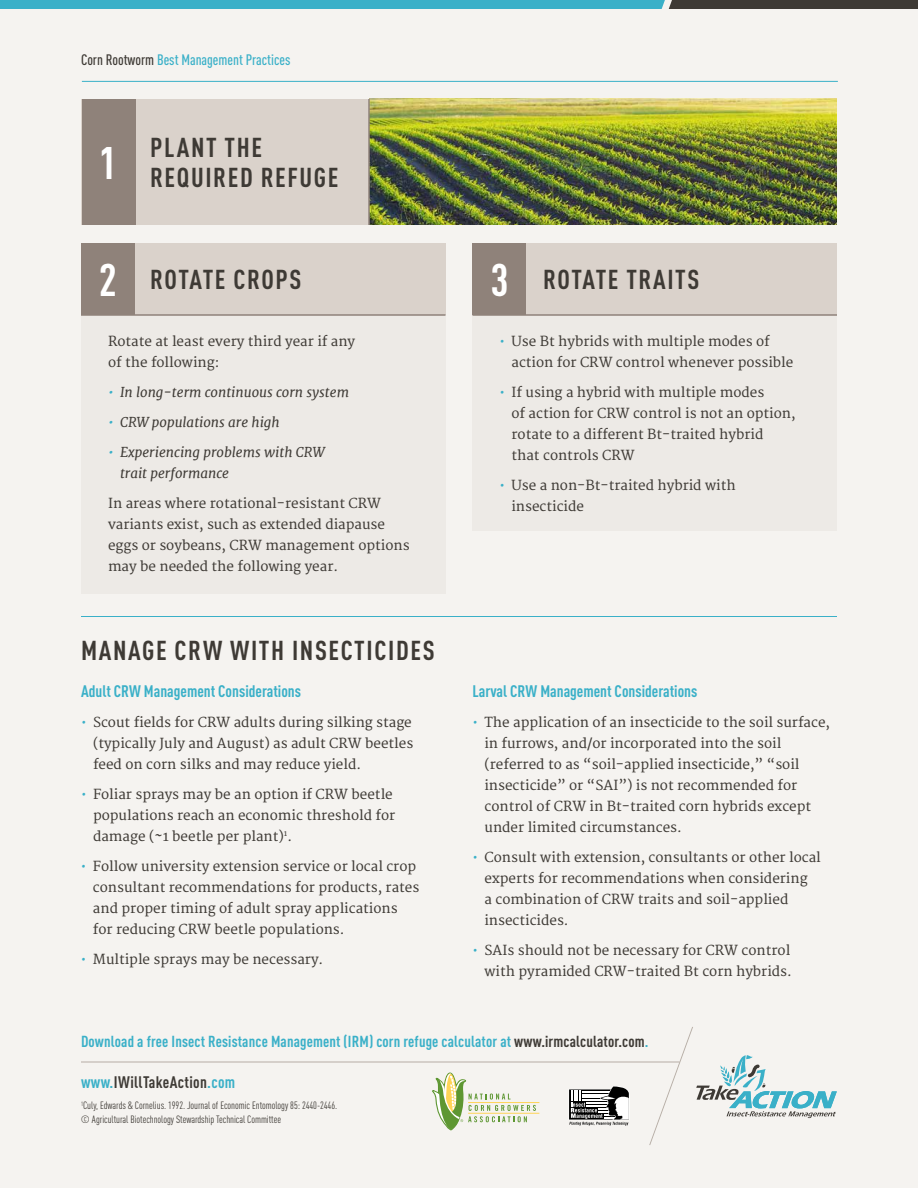
<style>
.page{position:relative;width:918px;height:1188px;background:#f5f3f0}
.page>*{position:absolute;margin:0;border:0;box-sizing:border-box;transform-origin:0 0}
.t1{font:700 condensed 45px "DINOT";color:#fff}
.t2{font:700 condensed 27px/30px "DINOT";letter-spacing:.06em;color:#3e3a35}
.t3{font:700 condensed 16.5px "DINOT";color:#3ab0c8}
.t4{font:700 condensed 16.5px "DINOT";letter-spacing:.02em;color:#3e3a35}
.t5{font:700 condensed 15.75px "DINOT";letter-spacing:.01em;color:#3ab0c8}
.t6{font:500 condensed 15px "DINOT";color:#3ab0c8}
.t7{font:13.5px/21px "Merriweather";color:#3e3a35}
.t8{font:italic 13.5px/21px "Merriweather";color:#3e3a35}
.t9{font:condensed 10.5px/13.5px "DINOT";letter-spacing:-.005em;color:#3e3a35}
.s1{color:#3e3a35}
.s2{color:#3ab0c8}
</style>
<div class="page">
<svg style="left:0;top:0;width:918px;height:9px"></svg>
<div style="left:81px;top:243px;width:365px;height:351px;background:#edeae6"></div>
<div style="left:472px;top:243px;width:365px;height:288px;background:#edeae6"></div>
<img style="left:370px;top:99px;width:467px;height:126px">
<div style="left:81px;top:99px;width:288px;height:126px;background:#dad2cb"></div>
<div style="left:81px;top:243px;width:365px;height:72px;background:#dad2cb"></div>
<div style="left:472px;top:243px;width:365px;height:72px;background:#dad2cb"></div>
<div style="left:82px;top:99px;width:54px;height:126px;background:#8f827a"></div>
<div style="left:81px;top:243px;width:54px;height:72px;background:#8f827a"></div>
<div style="left:472px;top:243px;width:54px;height:72px;background:#8f827a"></div>
<hr style="left:82px;top:81px;width:756px;height:1px;background:#3ab0c8">
<hr style="left:81px;top:616px;width:756px;height:1px;background:#3ab0c8">
<hr style="left:81px;top:1062px;width:599px;height:1px;background:#b6ada5">
<hr style="left:81px;top:314px;width:365px;height:2px;background:#8f827a">
<hr style="left:472px;top:314px;width:365px;height:2px;background:#8f827a">
<hr style="left:368px;top:99px;width:2px;height:126px;background:#8f827a">
<svg style="left:649px;top:1027px;width:188px;height:118px"></svg>
<svg style="left:569px;top:1086px;width:60px;height:40px"></svg>
<hr style="left:468px;top:1102px;width:71px;height:1px;background:#ffd457">
<hr style="left:468px;top:1113px;width:71px;height:1px;background:#ffd457">
<svg style="left:432px;top:1072px;width:104px;height:59px"></svg>
<p class="t6" style="left:81px;top:51px;width:211px"><span class="s1">Corn Rootworm</span> Best Management Practices</p>
<h1 class="t1" style="left:99px;top:136px;width:20px">1</h1>
<h2 class="t2" style="left:150px;top:132px;width:190px">PLANT THE<br>REQUIRED REFUGE</h2>
<h1 class="t1" style="left:99px;top:253px;width:20px">2</h1>
<h1 class="t1" style="left:490px;top:253px;width:20px">3</h1>
<h2 class="t2" style="left:150px;top:264px;width:153px">ROTATE CROPS</h2>
<h2 class="t2" style="left:543px;top:264px;width:158px">ROTATE TRAITS</h2>
<p class="t7" style="left:108px;top:331px;width:249px">Rotate at least every third year if any of the following:</p>
<p class="t8" style="left:108px;top:381px;width:243px"><span class="s2">•</span> In long-term continuous corn system</p>
<p class="t8" style="left:108px;top:411px;width:173px"><span class="s2">•</span> CRW populations are high</p>
<p class="t8" style="left:120px;top:441px;width:206px;text-indent:-12px"><span class="s2">•</span> Experiencing problems with CRW trait performance</p>
<p class="t7" style="left:108px;top:493px;width:303px">In areas where rotational-resistant CRW variants exist, such as extended diapause eggs or soybeans, CRW management options may be needed the following year.</p>
<h2 class="t2" style="left:81px;top:635px;width:355px">MANAGE CRW WITH INSECTICIDES</h2>
<p class="t3" style="left:81px;top:681px;width:222px">Adult CRW Management Considerations</p>
<p class="t7" style="left:93px;top:712px;width:322px;text-align:justify;text-indent:-12px"><span class="s2">•</span> Scout fields for CRW adults during silking stage (typically July and August) as adult CRW beetles feed on corn silks and may reduce yield.</p>
<p class="t7" style="left:93px;top:784px;width:304px;text-indent:-12px"><span class="s2">•</span> Foliar sprays may be an option if CRW beetle populations reach an economic threshold for damage (~1 beetle per plant)<sup>1</sup>.</p>
<p class="t7" style="left:93px;top:856px;width:328px;text-indent:-12px"><span class="s2">•</span> Follow university extension service or local crop consultant recommendations for products, rates and proper timing of adult spray applications for reducing CRW beetle populations.</p>
<p class="t7" style="left:81px;top:949px;width:244px"><span class="s2">•</span> Multiple sprays may be necessary.</p>
<p class="t7" style="left:512px;top:331px;width:283px;text-indent:-12px"><span class="s2">•</span> Use Bt hybrids with multiple modes of action for CRW control whenever possible</p>
<p class="t7" style="left:512px;top:382px;width:286px;text-indent:-12px"><span class="s2">•</span> If using a hybrid with multiple modes<br>of action for CRW control is not an option, rotate to a different Bt-traited hybrid<br>that controls CRW</p>
<p class="t7" style="left:512px;top:475px;width:226px;text-indent:-12px"><span class="s2">•</span> Use a non-Bt-traited hybrid with insecticide</p>
<p class="t3" style="left:472px;top:681px;width:226px">Larval CRW Management Considerations</p>
<p class="t7" style="left:485px;top:712px;width:347px;text-indent:-12px"><span class="s2">•</span> The application of an insecticide to the soil surface, in furrows, and/or incorporated into the soil (referred to as “soil-applied insecticide,” “soil insecticide” or “SAI”) is not recommended for control of CRW in Bt-traited corn hybrids except under limited circumstances.</p>
<p class="t7" style="left:485px;top:847px;width:338px;text-indent:-12px"><span class="s2">•</span> Consult with extension, consultants or other local experts for recommendations when considering<br>a combination of CRW traits and soil-applied insecticides.</p>
<p class="t7" style="left:472px;top:940px;width:321px;text-align:right"><span class="s2">•</span> SAIs should not be necessary for CRW control with pyramided CRW-traited Bt corn hybrids.</p>
<p class="t5" style="left:81px;top:1032px;width:569px">Download a free Insect Resistance Management (IRM) corn refuge calculator at <span class="s1">www.irmcalculator.com</span>.</p>
<p class="t4" style="left:81px;top:1072px;width:156px"><span class="s2">www.</span>IWillTakeAction<span class="s2">.com</span></p>
<p class="t9" style="left:81px;top:1099px;width:258px"><sup>1</sup>Culy, Edwards &amp; Cornelius. 1992. Journal of Economic Entomology 85: 2440-2446. © Agricultural Biotechnology Stewardship Technical Committee</p>
</div>
